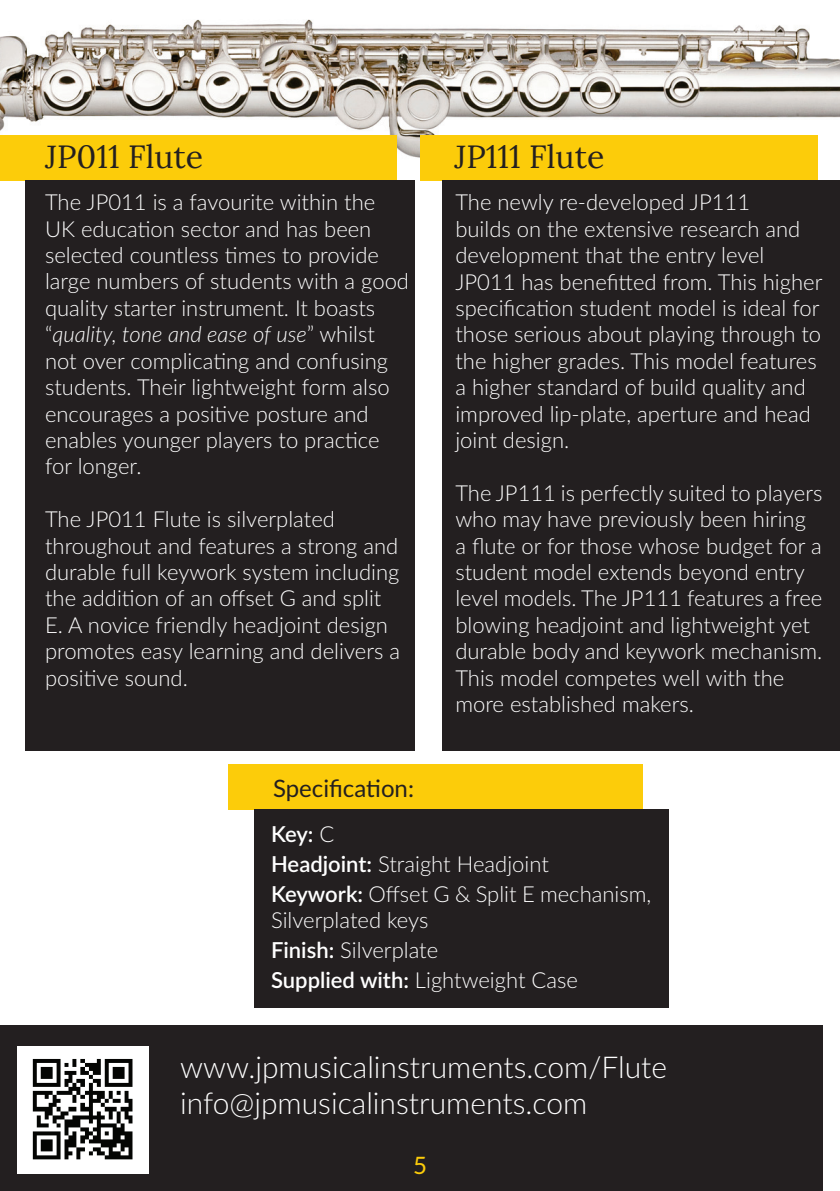
<style>
.page{position:relative;width:840px;height:1191px;background:#fff}
.page>*{position:absolute;margin:0;border:0;box-sizing:border-box;transform-origin:0 0}
.t1{font:32px "Lora";color:#231f20}
.t2{font:300 30px/36px "Lato";color:#fff}
.t3{font:24px "Lato";color:#231f20}
.t4{font:24px "Lato";color:#fccc0a}
.t5{font:300 22px/26.4px "Lato";color:#fff}
.s1{font-style:italic}
.s2{font-weight:600}
</style>
<div class="page">
<div style="left:0;top:1025px;width:822px;height:166px;background:#231f20"></div>
<img style="left:0;top:19px;width:839px;height:142px">
<div style="left:0;top:135px;width:396px;height:45px;background:#fccc0a"></div>
<div style="left:25px;top:180px;width:389px;height:571px;background:#231f20"></div>
<img style="left:17px;top:1046px;width:132px;height:128px">
<div style="left:420px;top:135px;width:397px;height:45px;background:#fccc0a"></div>
<div style="left:228px;top:764px;width:414px;height:45px;background:#fccc0a"></div>
<div style="left:254px;top:809px;width:414px;height:199px;background:#231f20"></div>
<div style="left:442px;top:180px;width:397px;height:571px;background:#231f20"></div>
<h1 class="t1" style="left:45px;top:132px;width:159px">JP011 Flute</h1>
<p class="t5" style="left:45px;top:188px;width:365px">The JP011 is a favourite within the UK education sector and has been selected countless times to provide large numbers of students with a good quality starter instrument. It boasts “<span class="s1">quality, tone and ease of use</span>” whilst not over complicating and confusing students. Their lightweight form also encourages a positive posture and enables younger players to practice for longer.</p>
<p class="t5" style="left:45px;top:505px;width:356px">The JP011 Flute is silverplated throughout and features a strong and durable full keywork system including the addition of an offset G and split E. A novice friendly headjoint design promotes easy learning and delivers a positive sound.</p>
<h1 class="t1" style="left:454px;top:132px;width:151px">JP111 Flute</h1>
<p class="t5" style="left:455px;top:188px;width:368px">The newly re-developed JP111<br>builds on the extensive research and development that the entry level JP011 has benefitted from. This higher specification student model is ideal for those serious about playing through to the higher grades. This model features a higher standard of build quality and improved lip-plate, aperture and head joint design.</p>
<p class="t5" style="left:455px;top:479px;width:368px">The JP111 is perfectly suited to players who may have previously been hiring<br>a flute or for those whose budget for a student model extends beyond entry level models. The JP111 features a free blowing headjoint and lightweight yet durable body and keywork mechanism.<br>This model competes well with the more established makers.</p>
<p class="t3" style="left:273px;top:771px;width:142px">Specification:</p>
<p class="t5" style="left:271px;top:818px;width:381px;line-height:30px"><span class="s2">Key:</span> C<br><span class="s2">Headjoint:</span> Straight Headjoint<br><span class="s2">Keywork:</span> Offset G &amp; Split E mechanism,</p>
<p class="t5" style="left:271px;top:904px;width:308px;line-height:30px">Silverplated keys<br><span class="s2">Finish:</span> Silverplate<br><span class="s2">Supplied with:</span> Lightweight Case</p>
<h2 class="t2" style="left:180px;top:1047px;width:488px">www.jpmusicalinstruments.com/Flute info@jpmusicalinstruments.com</h2>
<p class="t4" style="left:413px;top:1148px;width:15px">5</p>
</div>
